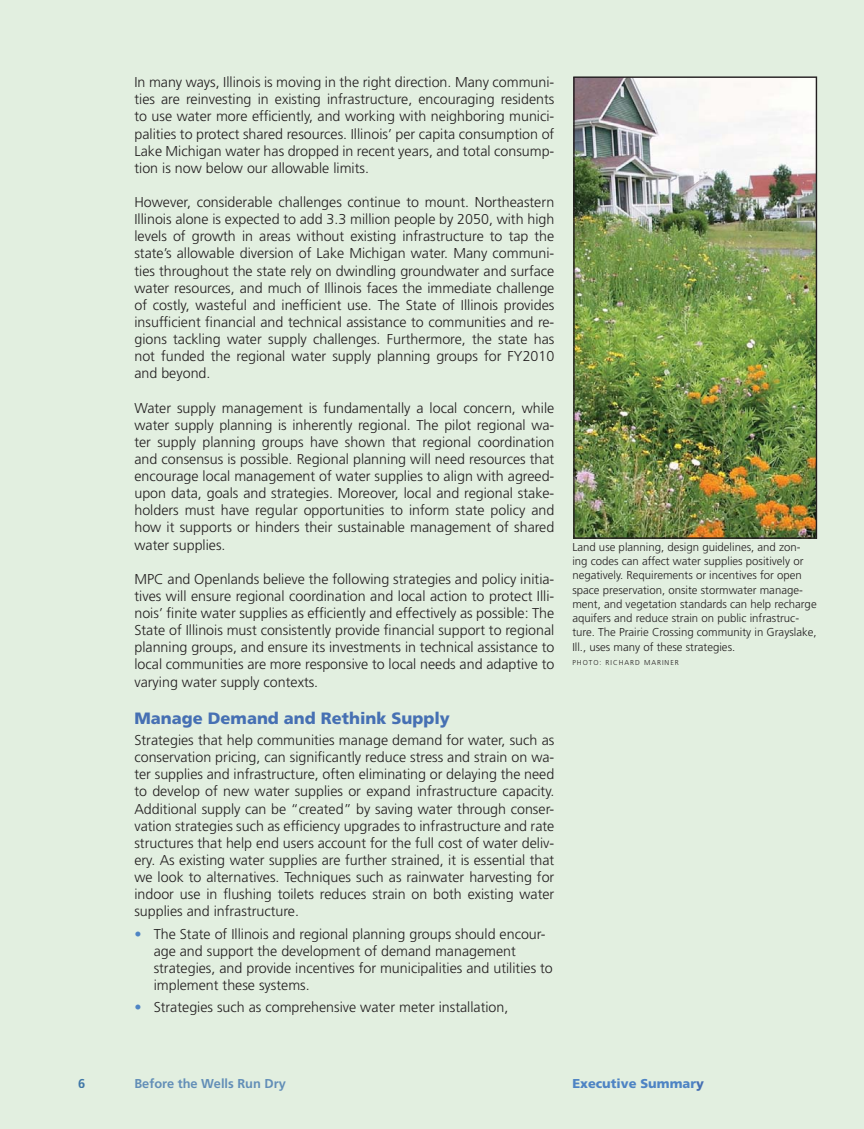
<style>
.page{position:relative;width:864px;height:1129px;background:#e2efe0}
.page>*{position:absolute;margin:0;border:0;box-sizing:border-box;transform-origin:0 0}
.t1{font:900 16.35px "Frutiger LT Std";color:#4670b3}
.t2{font:300 14.25px/17.1px "Frutiger LT Std";color:#231f20;text-align:justify}
.t3{font:700 12.9px "Frutiger LT Std";color:#628eb7}
.t4{font:900 12.9px "Frutiger LT Std";color:#4e84c4}
.t5{font:700 12.9px "Frutiger LT Std";color:#4670b3}
.t6{font:300 11.4px/14.2px "Frutiger LT Std";color:#231f20}
.t7{font:300 7.2px "Frutiger LT Std";letter-spacing:.14em;color:#231f20}
.s1{font-weight:400;color:#4e84c4}
.s2{color:#4670b3}
</style>
<div class="page">
<div style="left:79px;top:1078px;width:6px;height:10px;background:#e2efe0"></div>
<div style="left:135px;top:1078px;width:151px;height:12px;background:#e2efe0"></div>
<img style="left:573px;top:76px;width:244px;height:463px">
<p class="t2" style="left:134px;top:75px;width:421px">In many ways, Illinois is moving in the right direction. Many communi&shy;ties are reinvesting in existing infrastructure, encouraging residents to use water more efficiently, and working with neighboring munici&shy;palities to protect shared resources. Illinois’ per capita consumption of Lake Michigan water has dropped in recent years, and total consump&shy;tion is now below our allowable limits.</p>
<p class="t2" style="left:134px;top:194px;width:421px">However, considerable challenges continue to mount. Northeastern Illinois alone is expected to add 3.3 million people by 2050, with high levels of growth in areas without existing infrastructure to tap the state’s allowable diversion of Lake Michigan water. Many communi&shy;ties throughout the state rely on dwindling groundwater and surface water resources, and much of Illinois faces the immediate challenge of costly, wasteful and inefficient use. The State of Illinois provides insufficient financial and technical assistance to communities and re&shy;gions tackling water supply challenges. Furthermore, the state has not funded the regional water supply planning groups for FY2010 and beyond.</p>
<p class="t2" style="left:134px;top:400px;width:421px">Water supply management is fundamentally a local concern, while water supply planning is inherently regional. The pilot regional wa&shy;ter supply planning groups have shown that regional coordination and consensus is possible. Regional planning will need resources that encourage local management of water supplies to align with agreed&shy;upon data, goals and strategies. Moreover, local and regional stake&shy;holders must have regular opportunities to inform state policy and how it supports or hinders their sustainable management of shared water supplies.</p>
<p class="t2" style="left:134px;top:571px;width:421px">MPC and Openlands believe the following strategies and policy initia&shy;tives will ensure regional coordination and local action to protect Illi&shy;nois’ finite water supplies as efficiently and effectively as possible: The State of Illinois must consistently provide financial support to regional planning groups, and ensure its investments in technical assistance to local communities are more responsive to local needs and adaptive to varying water supply contexts.</p>
<p class="t1" style="left:134px;top:711px;width:317px">Manage Demand and Rethink Supply</p>
<p class="t2" style="left:134px;top:732px;width:421px">Strategies that help communities manage demand for water, such as conservation pricing, can significantly reduce stress and strain on wa&shy;ter supplies and infrastructure, often eliminating or delaying the need to develop of new water supplies or expand infrastructure capacity.<br>Additional supply can be “created” by saving water through conser&shy;vation strategies such as efficiency upgrades to infrastructure and rate structures that help end users account for the full cost of water deliv&shy;ery. As existing water supplies are further strained, it is essential that we look to alternatives. Techniques such as rainwater harvesting for indoor use in flushing toilets reduces strain on both existing water supplies and infrastructure.</p>
<p class="t2" style="left:154px;top:926px;width:401px;text-align:left;text-indent:-19px"><span class="s1">•</span> The State of Illinois and regional planning groups should encour&shy;age and support the development of demand management strategies, and provide incentives for municipalities and utilities to implement these systems.</p>
<p class="t2" style="left:134px;top:999px;width:376px"><span class="s1">•</span> Strategies such as comprehensive water meter installation,</p>
<p class="t6" style="left:572px;top:540px;width:246px">Land use planning, design guidelines, and zon&shy;ing codes can affect water supplies positively or negatively. Requirements or incentives for open space preservation, onsite stormwater manage&shy;ment, and vegetation standards can help recharge aquifers and reduce strain on public infrastruc&shy;ture. The Prairie Crossing community in Grayslake, Ill., uses many of these strategies.</p>
<p class="t7" style="left:572px;top:659px;width:108px">PHOTO: RICHARD MARINER</p>
<p class="t5" style="left:78px;top:1078px;width:9px">6</p>
<p class="t3" style="left:134px;top:1078px;width:153px">Before the Wells Run Dry</p>
<p class="t4" style="left:572px;top:1078px;width:133px">Executive Summar<span class="s2">y</span></p>
</div>
